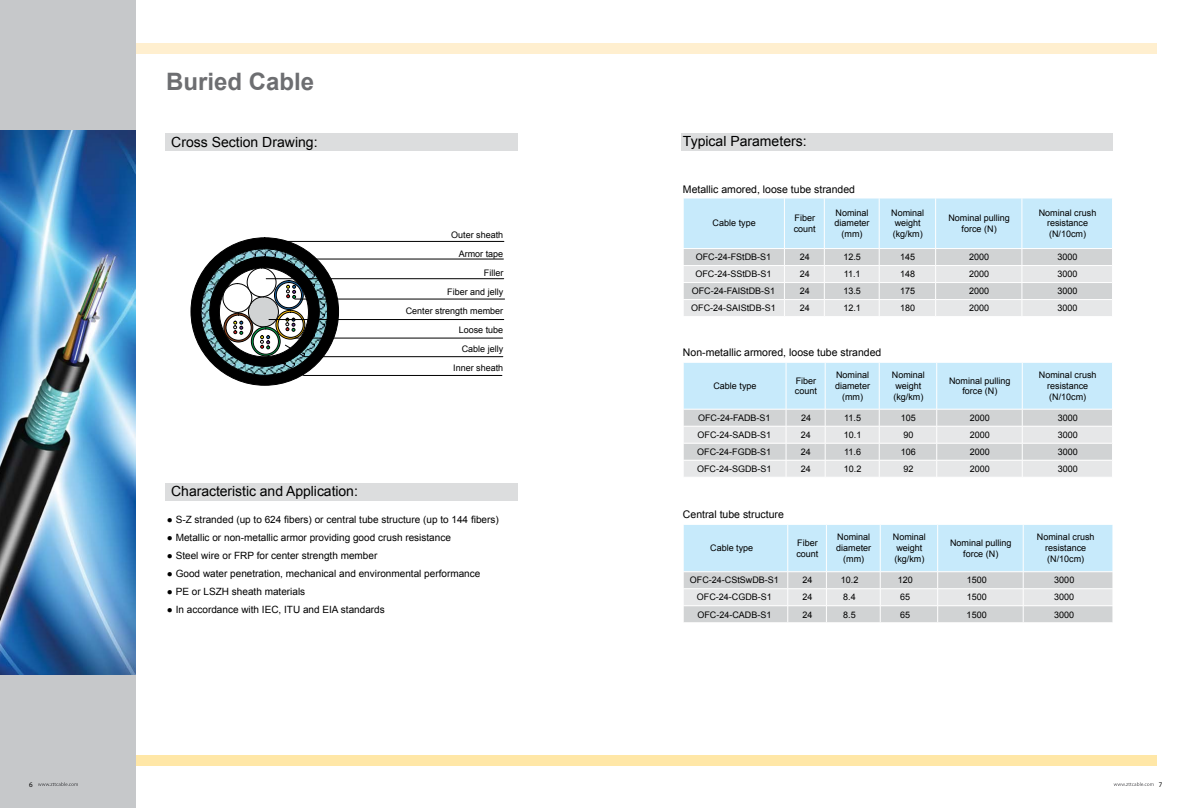
<style>
.page{position:relative;width:1191px;height:808px;background:#fff}
.page>*{position:absolute;margin:0;border:0;box-sizing:border-box;transform-origin:0 0}
.t1{font:700 24px "Arial";color:#6d6e71}
.t2{font:14px "Arial";color:#000}
.t3{font:10.5px "Arial";color:#000}
.t4{font:10px "Arial";color:#000}
.t5{font:9px/10.8px "Arial";color:#000;text-align:center}
.t6{font:7px "Myriad Pro";color:#000}
</style>
<div class="page">
<svg style="left:1113px;top:782px;width:40px;height:4px"></svg>
<div style="left:136px;top:44px;width:1020px;height:10px;background:#ffefcf"></div>
<div style="left:136px;top:755px;width:1020px;height:11px;background:#ffe7a7"></div>
<div style="left:0;top:0;width:136px;height:808px;background:#c6c8ca"></div>
<div style="left:191px;top:238px;width:147px;height:147px;background:#000;border-radius:50%"></div>
<div style="left:165px;top:134px;width:353px;height:17px;background:#dcddde"></div>
<svg style="left:201px;top:241px;width:304px;height:135px"></svg>
<img style="left:0;top:130px;width:135px;height:545px">
<div style="left:165px;top:483px;width:353px;height:17px;background:#dcddde"></div>
<div style="left:680px;top:134px;width:432px;height:17px;background:#dcddde"></div>
<svg style="left:683px;top:198px;width:429px;height:118px;background:#d5e4eb"></svg>
<svg style="left:683px;top:363px;width:429px;height:114px;background:#d5e3eb"></svg>
<svg style="left:683px;top:525px;width:430px;height:97px;background:#d2e3eb"></svg>
<h1 class="t1" style="left:166px;top:65px;width:150px">Buried Cable</h1>
<h2 class="t2" style="left:171px;top:133px;width:148px">Cross Section Drawing:</h2>
<h2 class="t2" style="left:171px;top:482px;width:188px">Characteristic and Application:</h2>
<p class="t5" style="left:406px;top:226px;width:99px;line-height:19px;text-align:right">Outer sheath<br>Armor tape<br>Filler<br>Fiber and jelly<br>Center strength member<br>Loose tube<br>Cable jelly<br>Inner sheath</p>
<p class="t4" style="left:167px;top:513px;width:333px">● S-Z stranded (up to 624 fibers) or central tube structure (up to 144 fibers)</p>
<p class="t4" style="left:167px;top:531px;width:285px">● Metallic or non-metallic armor providing good crush resistance</p>
<p class="t4" style="left:167px;top:549px;width:212px">● Steel wire or FRP for center strength member</p>
<p class="t4" style="left:167px;top:567px;width:315px">● Good water penetration, mechanical and environmental performance</p>
<p class="t4" style="left:167px;top:585px;width:140px">● PE or LSZH sheath materials</p>
<p class="t4" style="left:167px;top:603px;width:219px">● In accordance with IEC, ITU and EIA standards</p>
<h2 class="t2" style="left:683px;top:132px;width:125px">Typical Parameters:</h2>
<p class="t3" style="left:683px;top:182px;width:174px">Metallic amored, loose tube stranded</p>
<p class="t5" style="left:712px;top:218px;width:45px">Cable type</p>
<p class="t5" style="left:793px;top:213px;width:24px;text-align:left">Fiber count</p>
<p class="t5" style="left:834px;top:207px;width:37px">Nominal diameter (mm)</p>
<p class="t5" style="left:891px;top:207px;width:35px;text-align:left">Nominal weight (kg/km)</p>
<p class="t5" style="left:948px;top:213px;width:63px">Nominal pulling force (N)</p>
<p class="t5" style="left:1038px;top:207px;width:59px">Nominal crush resistance (N/10cm)</p>
<p class="t5" style="left:695px;top:252px;width:77px">OFC-24-FStDB-S1</p>
<p class="t5" style="left:799px;top:252px;width:12px">24</p>
<p class="t5" style="left:843px;top:252px;width:19px">12.5</p>
<p class="t5" style="left:900px;top:252px;width:17px">145</p>
<p class="t5" style="left:969px;top:252px;width:22px">2000</p>
<p class="t5" style="left:1057px;top:252px;width:22px">3000</p>
<p class="t5" style="left:695px;top:269px;width:78px">OFC-24-SStDB-S1</p>
<p class="t5" style="left:799px;top:269px;width:12px">24</p>
<p class="t5" style="left:843px;top:269px;width:18px">11.1</p>
<p class="t5" style="left:900px;top:269px;width:17px">148</p>
<p class="t5" style="left:969px;top:269px;width:22px">2000</p>
<p class="t5" style="left:1057px;top:269px;width:22px">3000</p>
<p class="t5" style="left:691px;top:286px;width:85px">OFC-24-FAIStDB-S1</p>
<p class="t5" style="left:799px;top:286px;width:12px">24</p>
<p class="t5" style="left:843px;top:286px;width:19px">13.5</p>
<p class="t5" style="left:900px;top:286px;width:17px">175</p>
<p class="t5" style="left:969px;top:286px;width:22px">2000</p>
<p class="t5" style="left:1057px;top:286px;width:22px">3000</p>
<p class="t5" style="left:691px;top:303px;width:86px">OFC-24-SAIStDB-S1</p>
<p class="t5" style="left:799px;top:303px;width:12px">24</p>
<p class="t5" style="left:843px;top:303px;width:19px">12.1</p>
<p class="t5" style="left:900px;top:303px;width:17px">180</p>
<p class="t5" style="left:969px;top:303px;width:22px">2000</p>
<p class="t5" style="left:1057px;top:303px;width:22px">3000</p>
<p class="t3" style="left:683px;top:345px;width:200px">Non-metallic armored, loose tube stranded</p>
<p class="t5" style="left:713px;top:380px;width:45px">Cable type</p>
<p class="t5" style="left:795px;top:375px;width:24px;text-align:left">Fiber count</p>
<p class="t5" style="left:835px;top:370px;width:37px">Nominal diameter (mm)</p>
<p class="t5" style="left:892px;top:370px;width:35px;text-align:left">Nominal weight (kg/km)</p>
<p class="t5" style="left:949px;top:375px;width:63px">Nominal pulling force (N)</p>
<p class="t5" style="left:1039px;top:370px;width:59px">Nominal crush resistance (N/10cm)</p>
<p class="t5" style="left:698px;top:412px;width:74px">OFC-24-FADB-S1</p>
<p class="t5" style="left:801px;top:412px;width:12px">24</p>
<p class="t5" style="left:844px;top:412px;width:18px">11.5</p>
<p class="t5" style="left:901px;top:412px;width:17px">105</p>
<p class="t5" style="left:970px;top:412px;width:22px">2000</p>
<p class="t5" style="left:1057px;top:412px;width:22px">3000</p>
<p class="t5" style="left:697px;top:429px;width:75px">OFC-24-SADB-S1</p>
<p class="t5" style="left:801px;top:429px;width:12px">24</p>
<p class="t5" style="left:844px;top:429px;width:19px">10.1</p>
<p class="t5" style="left:903px;top:429px;width:12px">90</p>
<p class="t5" style="left:969px;top:429px;width:22px">2000</p>
<p class="t5" style="left:1057px;top:429px;width:22px">3000</p>
<p class="t5" style="left:697px;top:446px;width:76px">OFC-24-FGDB-S1</p>
<p class="t5" style="left:801px;top:446px;width:12px">24</p>
<p class="t5" style="left:844px;top:446px;width:18px">11.6</p>
<p class="t5" style="left:901px;top:446px;width:17px">106</p>
<p class="t5" style="left:969px;top:446px;width:22px">2000</p>
<p class="t5" style="left:1057px;top:446px;width:22px">3000</p>
<p class="t5" style="left:697px;top:463px;width:76px">OFC-24-SGDB-S1</p>
<p class="t5" style="left:801px;top:463px;width:12px">24</p>
<p class="t5" style="left:844px;top:463px;width:19px">10.2</p>
<p class="t5" style="left:903px;top:463px;width:12px">92</p>
<p class="t5" style="left:969px;top:463px;width:22px">2000</p>
<p class="t5" style="left:1057px;top:463px;width:22px">3000</p>
<p class="t3" style="left:683px;top:507px;width:102px">Central tube structure</p>
<p class="t5" style="left:710px;top:543px;width:45px">Cable type</p>
<p class="t5" style="left:796px;top:537px;width:24px;text-align:left">Fiber count</p>
<p class="t5" style="left:836px;top:532px;width:37px">Nominal diameter (mm)</p>
<p class="t5" style="left:892px;top:532px;width:35px;text-align:left">Nominal weight (kg/km)</p>
<p class="t5" style="left:950px;top:537px;width:63px">Nominal pulling force (N)</p>
<p class="t5" style="left:1037px;top:532px;width:59px">Nominal crush resistance (N/10cm)</p>
<p class="t5" style="left:690px;top:575px;width:91px">OFC-24-CStSwDB-S1</p>
<p class="t5" style="left:802px;top:575px;width:12px">24</p>
<p class="t5" style="left:841px;top:575px;width:19px">10.2</p>
<p class="t5" style="left:897px;top:575px;width:17px">120</p>
<p class="t5" style="left:966px;top:575px;width:22px">1500</p>
<p class="t5" style="left:1054px;top:575px;width:22px">3000</p>
<p class="t5" style="left:697px;top:592px;width:77px">OFC-24-CGDB-S1</p>
<p class="t5" style="left:802px;top:592px;width:12px">24</p>
<p class="t5" style="left:843px;top:592px;width:14px">8.4</p>
<p class="t5" style="left:900px;top:592px;width:12px">65</p>
<p class="t5" style="left:966px;top:592px;width:22px">1500</p>
<p class="t5" style="left:1054px;top:592px;width:22px">3000</p>
<p class="t5" style="left:697px;top:609px;width:76px">OFC-24-CADB-S1</p>
<p class="t5" style="left:802px;top:609px;width:12px">24</p>
<p class="t5" style="left:843px;top:609px;width:14px">8.5</p>
<p class="t5" style="left:900px;top:609px;width:12px">65</p>
<p class="t5" style="left:966px;top:609px;width:22px">1500</p>
<p class="t5" style="left:1054px;top:609px;width:22px">3000</p>
<p class="t6" style="left:29px;top:780px;width:5px">6</p>
<p class="t6" style="left:1158px;top:780px;width:5px">7</p>
</div>
